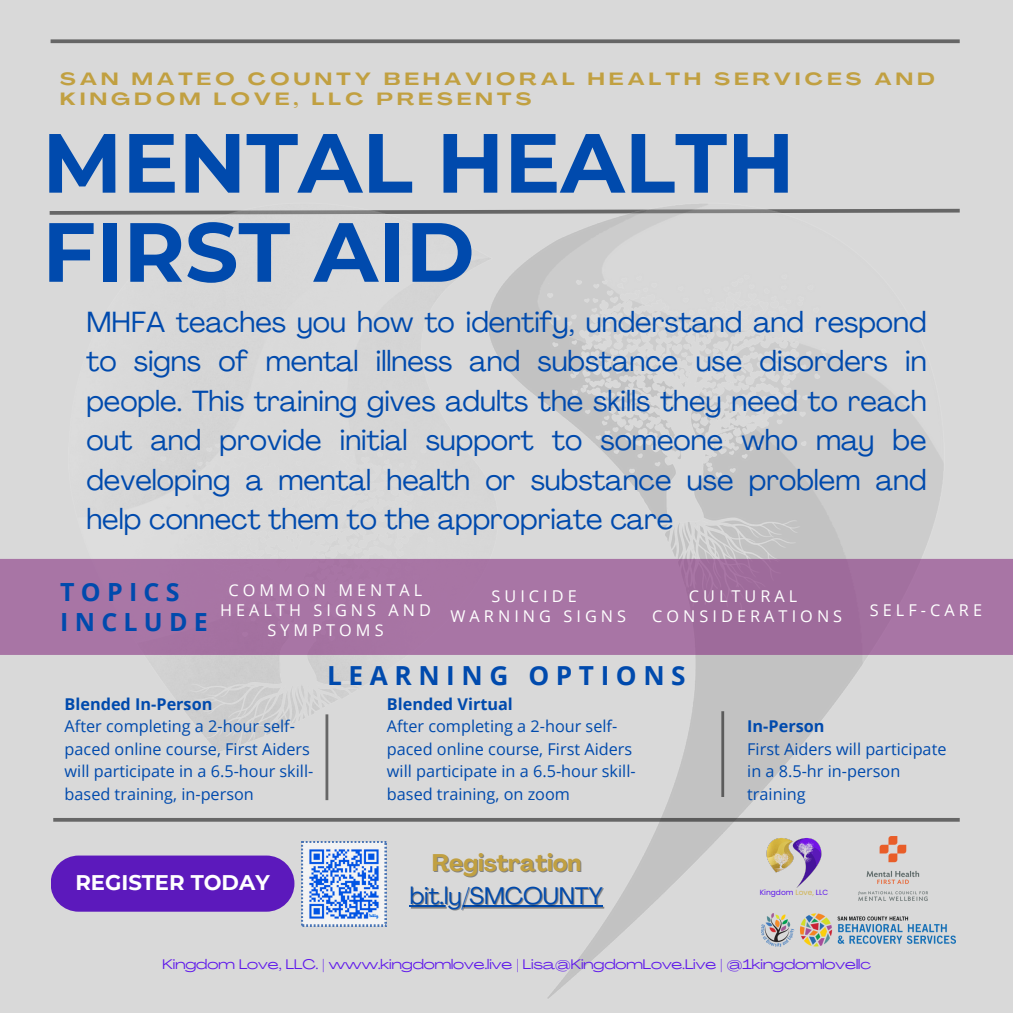
<style>
.page{position:relative;width:1013px;height:1013px;background:#fff}
.page>*{position:absolute;margin:0;border:0;box-sizing:border-box;transform-origin:0 0}
.t1{font:700 83.75px/89px "Montserrat";color:#004aad}
.t2{font:28.75px/39.4px "Agrandir";color:#004aad;text-align:justify}
.t3{font:700 26.25px "Open Sans";letter-spacing:.25em;color:#004aad}
.t4{font:700 25px/30px "Open Sans";letter-spacing:.25em;color:#004aad}
.t5{font:23.75px "Agrandir";color:#004aad}
.t6{font:700 23.75px "Agrandir";color:#c1a041}
.t7{font:700 21.12px "Montserrat";color:#fff}
.t8{font:700 17.5px/20.6px "Agrandir Grand";letter-spacing:.25em;color:#c1a041}
.t9{font:16.25px/22.5px "Open Sans";color:#004aad}
.t10{font:16.25px/19.8px "Open Sans";letter-spacing:.25em;color:#fff;text-align:center}
.t11{font:700 16.25px "Open Sans";color:#004aad}
.t12{font:13.75px "Agrandir Grand";color:#5e17eb}
.t13{font:7.5px "Poppins";color:#5e17eb}
.s1{color:#d0b454}
</style>
<div class="page">
<img style="left:0;top:0;width:1012px;height:1012px">
<hr style="left:53px;top:818px;width:906px;height:3px;background:#000">
<hr style="left:325px;top:714px;width:3px;height:86px;background:#000">
<hr style="left:721px;top:711px;width:3px;height:86px;background:#000">
<img style="left:761px;top:913px;width:194px;height:33px">
<img style="left:858px;top:836px;width:69px;height:64px">
<img style="left:761px;top:825px;width:65px;height:64px">
<svg style="left:51px;top:39px;width:908px;height:4px;background:#717171"></svg>
<div style="left:51px;top:855px;width:243px;height:56px;background:#5c19bc;border-radius:28px"></div>
<svg style="left:301px;top:841px;width:85px;height:85px"></svg>
<svg style="left:0;top:559px;width:1012px;height:96px;background:#a573a2"></svg>
<hr style="left:410px;top:905px;width:193px;height:2px;background:#004aad">
<p class="t8" style="left:60px;top:70px;width:876px">SAN MATEO COUNTY BEHAVIORAL HEALTH SERVICES AND<br>KINGDOM LOVE, LLC PRESENTS</p>
<p class="t1" style="left:42px;top:118px;width:754px">MENTAL HEALTH<br>FIRST AID</p>
<p class="t2" style="left:86px;top:305px;width:841px">MHFA teaches you how to identify, understand and respond to signs of mental illness and substance use disorders in people. This training gives adults the skills they need to reach out and provide initial support to someone who may be developing a mental health or substance use problem and help connect them to the appropriate care</p>
<p class="t4" style="left:60px;top:576px;width:149px">TOPICS<br>INCLUDE</p>
<h2 class="t10" style="left:220px;top:580px;width:212px">COMMON MENTAL<br>HEALTH SIGNS AND<br>SYMPTOMS</h2>
<p class="t10" style="left:688px;top:586px;width:110px">CULTURAL</p>
<p class="t10" style="left:491px;top:586px;width:87px">SUICIDE</p>
<p class="t10" style="left:450px;top:605px;width:177px">WARNING SIGNS</p>
<p class="t10" style="left:652px;top:605px;width:191px">CONSIDERATIONS</p>
<p class="t10" style="left:869px;top:600px;width:114px">SELF-CARE</p>
<p class="t3" style="left:327px;top:656px;width:360px">LEARNING OPTIONS</p>
<h5 class="t11" style="left:65px;top:692px;width:149px">Blended In-Person</h5>
<p class="t9" style="left:65px;top:714px;width:250px">After completing a 2-hour self&shy;paced online course, First Aiders will participate in a 6.5-hour skill&shy;based training, in-person</p>
<p class="t11" style="left:747px;top:715px;width:79px">In-Person</p>
<h6 class="t11" style="left:387px;top:692px;width:127px">Blended Virtual</h6>
<p class="t9" style="left:387px;top:714px;width:250px">After completing a 2-hour self&shy;paced online course, First Aiders will participate in a 6.5-hour skill&shy;based training, on zoom</p>
<p class="t9" style="left:747px;top:737px;width:201px">First Aiders will participate in a 8.5-hr in-person training</p>
<h3 class="t7" style="left:75px;top:869px;width:196px">REGISTER TODAY</h3>
<p class="t6" style="left:431px;top:853px;width:151px">Registration</p>
<p class="t5" style="left:410px;top:885px;width:195px">bit.ly/SMCOUNTY</p>
<p class="t13" style="left:759px;top:886px;width:70px">Kingdom <span class="s1">Love,</span> LLC</p>
<p class="t12" style="left:163px;top:958px;width:710px">Kingdom Love, LLC. | www.kingdomlove.live | Lisa@KingdomLove.Live | @1kingdomlovellc</p>
</div>
